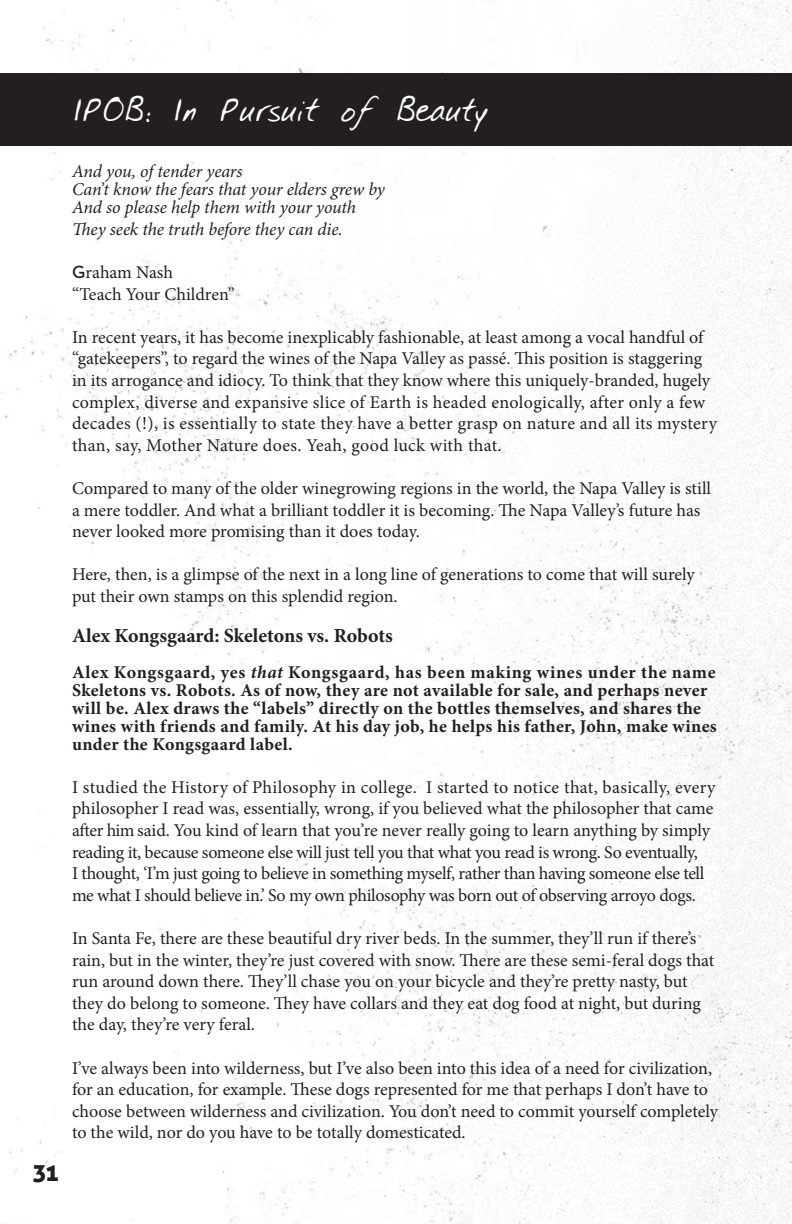
<style>
.page{position:relative;width:792px;height:1224px;background:#fff}
.page>*{position:absolute;margin:0;border:0;box-sizing:border-box;transform-origin:0 0}
.t1{font:36px "Tylers Hand";color:#fff}
.t2{font:24px "Aller Display";color:#231f20}
.t3{font:700 20px "Minion Pro";letter-spacing:-.005em;color:#231f20}
.t4{font:18px/21.6px "Minion Pro";color:#231f20}
.t5{font:700 18px/18px "Minion Pro";letter-spacing:.02em;color:#231f20}
.t6{font:italic 18px/18px "Minion Pro";letter-spacing:-.005em;color:#231f20}
.s1{font-family:"Neutra Text";font-weight:600}
.s2{font-style:italic}
</style>
<div class="page">
<img style="left:0;top:0;width:792px;height:1224px">
<div style="left:0;top:73px;width:792px;height:72px;background:#231f20"></div>
<h2 class="t2" style="left:33px;top:1157px;width:27px">31</h2>
<h1 class="t1" style="left:72px;top:85px;width:417px">IPOB: In Pursuit of Beauty</h1>
<p class="t6" style="left:72px;top:162px;width:314px">And you, of tender years<br>Can’t know the fears that your elders grew by<br>And so please help them with your youth</p>
<p class="t6" style="left:72px;top:220px;width:272px">They seek the truth before they can die.</p>
<p class="t4" style="left:72px;top:262px;width:164px"><span class="s1">G</span>raham Nash<br>“Teach Your Children”</p>
<p class="t4" style="left:72px;top:326px;width:647px">In recent years, it has become inexplicably fashionable, at least among a vocal handful of “gatekeepers”, to regard the wines of the Napa Valley as passé. This position is staggering in its arrogance and idiocy. To think that they know where this uniquely-branded, hugely complex, diverse and expansive slice of Earth is headed enologically, after only a few decades (!), is essentially to state they have a better grasp on nature and all its mystery than, say, Mother Nature does. Yeah, good luck with that.</p>
<p class="t4" style="left:72px;top:478px;width:641px">Compared to many of the older winegrowing regions in the world, the Napa Valley is still a mere toddler. And what a brilliant toddler it is becoming. The Napa Valley’s future has never looked more promising than it does today.</p>
<p class="t4" style="left:72px;top:564px;width:624px">Here, then, is a glimpse of the next in a long line of generations to come that will surely put their own stamps on this splendid region.</p>
<p class="t3" style="left:72px;top:621px;width:322px">Alex Kongsgaard: Skeletons vs. Robots</p>
<p class="t5" style="left:72px;top:663px;width:646px">Alex Kongsgaard, yes <span class="s2">that</span> Kongsgaard, has been making wines under the name Skeletons vs. Robots. As of now, they are not available for sale, and perhaps never will be. Alex draws the “labels” directly on the bottles themselves, and shares the wines with friends and family. At his day job, he helps his father, John, make wines under the Kongsgaard label.</p>
<p class="t4" style="left:72px;top:776px;width:645px">I studied the History of Philosophy in college. I started to notice that, basically, every philosopher I read was, essentially, wrong, if you believed what the philosopher that came after him said. You kind of learn that you’re never really going to learn anything by simply reading it, because someone else will just tell you that what you read is wrong. So eventually,<br>I thought, ‘I’m just going to believe in something myself, rather than having someone else tell me what I should believe in.’ So my own philosophy was born out of observing arroyo dogs.</p>
<p class="t4" style="left:72px;top:928px;width:644px">In Santa Fe, there are these beautiful dry river beds. In the summer, they’ll run if there’s rain, but in the winter, they’re just covered with snow. There are these semi-feral dogs that run around down there. They’ll chase you on your bicycle and they’re pretty nasty, but they do belong to someone. They have collars and they eat dog food at night, but during the day, they’re very feral.</p>
<p class="t4" style="left:72px;top:1057px;width:648px">I’ve always been into wilderness, but I’ve also been into this idea of a need for civilization, for an education, for example. These dogs represented for me that perhaps I don’t have to choose between wilderness and civilization. You don’t need to commit yourself completely to the wild, nor do you have to be totally domesticated.</p>
</div>
